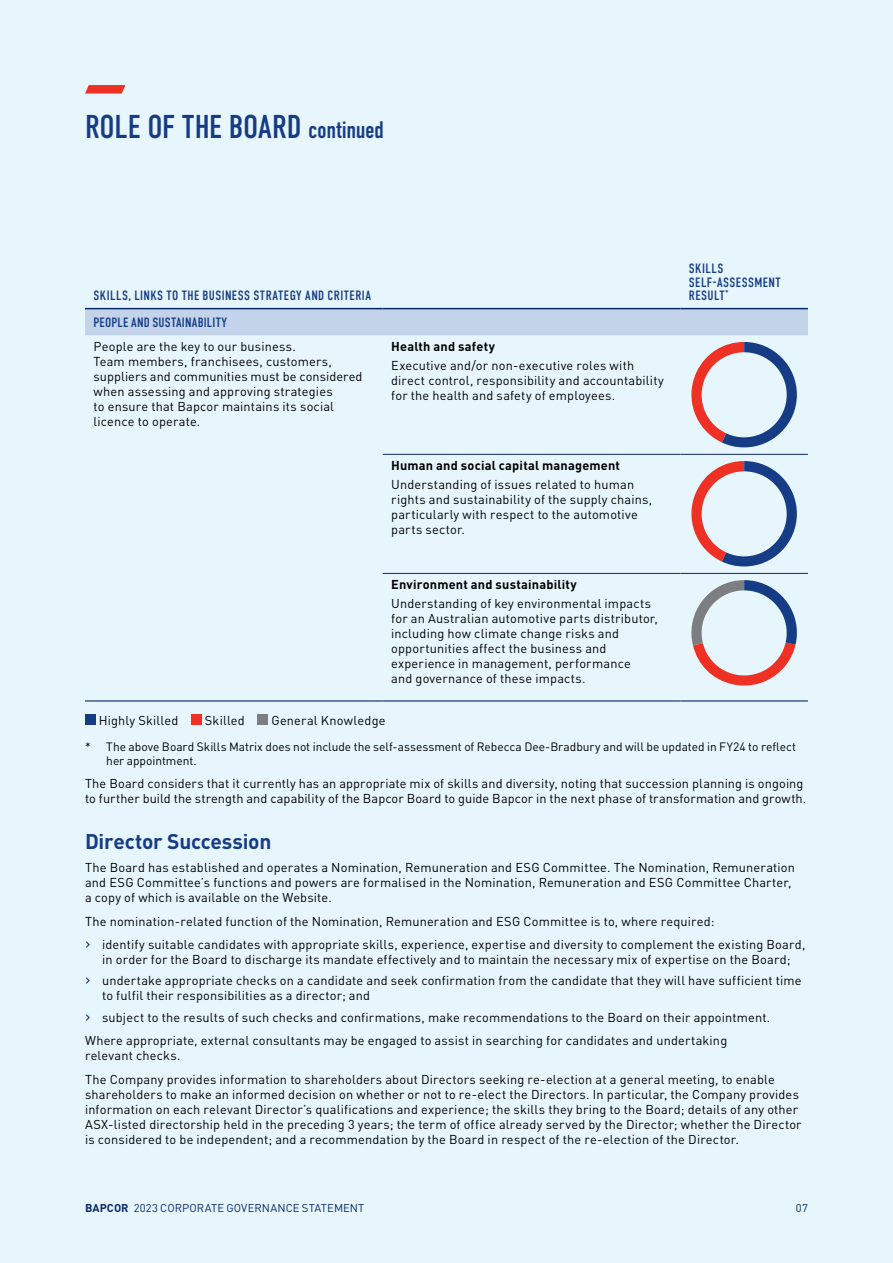
<style>
.page{position:relative;width:893px;height:1263px;background:#e7f6fd}
.page>*{position:absolute;margin:0;border:0;box-sizing:border-box;transform-origin:0 0}
.t1{font:33px "DIN Condensed";color:#153c85}
.t2{font:24px "DIN Condensed";letter-spacing:-.02em;color:#153c85}
.t3{font:700 21px "DIN";letter-spacing:-.015em;color:#153c85}
.t4{font:13.5px/13.5px "DIN Condensed";letter-spacing:.03em;color:#153c85}
.t5{font:13.5px "DIN Condensed";letter-spacing:.01em;color:#153c85}
.t6{font:12.75px/15px "DIN";letter-spacing:.015em;color:#000}
.t7{font:700 12.75px "DIN";letter-spacing:.015em;color:#000}
.t8{font:12px/13.5px "DIN";color:#000}
.t9{font:11.25px "DIN";letter-spacing:.01em;color:#0a2968}
.s1{font-size:16.5px;color:#0a2968}
.s2{font-weight:700}
</style>
<div class="page">
<svg style="left:85px;top:85px;width:40px;height:9px"></svg>
<div style="left:85px;top:309px;width:723px;height:26px;background:#c2d3ea"></div>
<hr style="left:383px;top:454px;width:297px;height:1px;background:#0a2968">
<hr style="left:680px;top:454px;width:128px;height:1px;background:#0a2968">
<hr style="left:383px;top:700px;width:297px;height:1px;background:#0a2968">
<hr style="left:680px;top:700px;width:128px;height:1px;background:#0a2968">
<hr style="left:85px;top:700px;width:298px;height:1px;background:#0a2968">
<hr style="left:85px;top:308px;width:298px;height:1px;background:#0a2968">
<hr style="left:383px;top:308px;width:297px;height:1px;background:#0a2968">
<hr style="left:680px;top:308px;width:128px;height:1px;background:#0a2968">
<hr style="left:383px;top:573px;width:297px;height:1px;background:#0a2968">
<hr style="left:680px;top:573px;width:128px;height:1px;background:#0a2968">
<svg style="left:691px;top:342px;width:106px;height:105px"></svg>
<div style="left:702px;top:352px;width:85px;height:85px;background:#e7f6fd;border-radius:50%"></div>
<svg style="left:691px;top:461px;width:106px;height:105px"></svg>
<div style="left:702px;top:471px;width:85px;height:85px;background:#e7f6fd;border-radius:50%"></div>
<svg style="left:691px;top:580px;width:106px;height:106px"></svg>
<div style="left:702px;top:590px;width:85px;height:85px;background:#e7f6fd;border-radius:50%"></div>
<div style="left:85px;top:714px;width:11px;height:11px;background:#153c85"></div>
<div style="left:191px;top:714px;width:11px;height:11px;background:#ee3124"></div>
<div style="left:258px;top:714px;width:10px;height:11px;background:#7c7e81"></div>
<h1 class="t1" style="left:85px;top:108px;width:173px">ROLE OF THE BOARD</h1>
<h2 class="t2" style="left:308px;top:116px;width:77px">CONTINUED</h2>
<p class="t4" style="left:94px;top:289px;width:279px">SKILLS, LINKS TO THE BUSINESS STRATEGY AND CRITERIA</p>
<p class="t5" style="left:94px;top:315px;width:135px">PEOPLE AND SUSTAINABILITY</p>
<p class="t6" style="left:94px;top:338px;width:270px">People are the key to our business.<br>Team members, franchisees, customers, suppliers and communities must be considered when assessing and approving strategies<br>to ensure that Bapcor maintains its social licence to operate.</p>
<p class="t7" style="left:391px;top:338px;width:105px">Health and safety</p>
<p class="t6" style="left:391px;top:358px;width:274px">Executive and/or non‑executive roles with direct control, responsibility and accountability for the health and safety of employees.</p>
<p class="t7" style="left:391px;top:457px;width:230px">Human and social capital management</p>
<p class="t6" style="left:391px;top:477px;width:262px">Understanding of issues related to human rights and sustainability of the supply chains, particularly with respect to the automotive parts sector.</p>
<p class="t7" style="left:391px;top:576px;width:187px">Environment and sustainability</p>
<p class="t6" style="left:391px;top:596px;width:268px">Understanding of key environmental impacts for an Australian automotive parts distributor, including how climate change risks and opportunities affect the business and experience in management, performance<br>and governance of these impacts.</p>
<p class="t4" style="left:689px;top:262px;width:93px">SKILLS<br>SELF‑ASSESSMENT<br>RESULT<sup>*</sup></p>
<p class="t6" style="left:99px;top:713px;width:81px">Highly Skilled</p>
<p class="t6" style="left:205px;top:713px;width:42px">Skilled</p>
<p class="t6" style="left:271px;top:713px;width:116px">General Knowledge</p>
<p class="t8" style="left:106px;top:740px;width:691px;text-indent:-21px">* The above Board Skills Matrix does not include the self-assessment of Rebecca Dee-Bradbury and will be updated in FY24 to reflect her appointment.</p>
<p class="t6" style="left:85px;top:776px;width:723px">The Board considers that it currently has an appropriate mix of skills and diversity, noting that succession planning is ongoing to further build the strength and capability of the Bapcor Board to guide Bapcor in the next phase of transformation and growth.</p>
<h3 class="t3" style="left:85px;top:827px;width:188px">Director Succession</h3>
<p class="t6" style="left:85px;top:860px;width:711px">The Board has established and operates a Nomination, Remuneration and ESG Committee. The Nomination, Remuneration and ESG Committee’s functions and powers are formalised in the Nomination, Remuneration and ESG Committee Charter, a copy of which is available on the Website.</p>
<p class="t6" style="left:85px;top:909px;width:722px;line-height:23.5px">The nomination‑related function of the Nomination, Remuneration and ESG Committee is to, where required:<br><span class="s1">›</span> identify suitable candidates with appropriate skills, experience, expertise and diversity to complement the existing Board,</p>
<p class="t6" style="left:85px;top:948px;width:718px;line-height:21.5px;text-align:center">in order for the Board to discharge its mandate effectively and to maintain the necessary mix of expertise on the Board;<br><span class="s1">›</span> undertake appropriate checks on a candidate and seek confirmation from the candidate that they will have sufficient time</p>
<p class="t6" style="left:85px;top:985px;width:687px;line-height:21.5px;text-indent:17px">to fulfil their responsibilities as a director; and<br><span class="s1">›</span> subject to the results of such checks and confirmations, make recommendations to the Board on their appointment.</p>
<p class="t6" style="left:85px;top:1033px;width:644px">Where appropriate, external consultants may be engaged to assist in searching for candidates and undertaking relevant checks.</p>
<p class="t6" style="left:85px;top:1071px;width:718px">The Company provides information to shareholders about Directors seeking re‑election at a general meeting, to enable shareholders to make an informed decision on whether or not to re‑elect the Directors. In particular, the Company provides information on each relevant Director’s qualifications and experience; the skills they bring to the Board; details of any other ASX‑listed directorship held in the preceding 3 years; the term of office already served by the Director; whether the Director is considered to be independent; and a recommendation by the Board in respect of the re‑election of the Director.</p>
<p class="t9" style="left:85px;top:1201px;width:281px"><span class="s2">Bapcor</span> 2023 CORPORATE GOVERNANCE STATEMENT</p>
<p class="t9" style="left:796px;top:1201px;width:14px">07</p>
</div>
